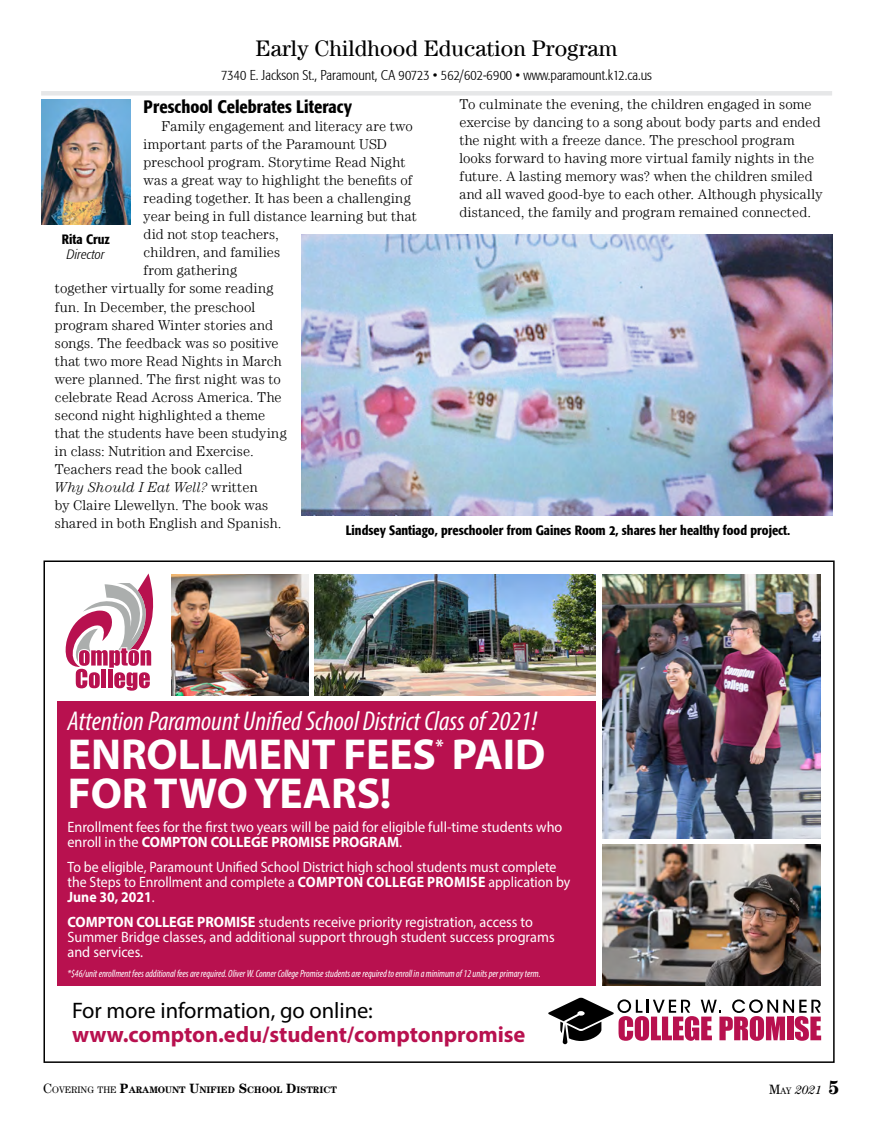
<style>
.page{position:relative;width:878px;height:1121px;background:#fff}
.page>*{position:absolute;margin:0;border:0;box-sizing:border-box;transform-origin:0 0}
.t1{font:700 43.5px "Myriad Pro";color:#fff}
.t2{font:italic condensed 27.3px "Myriad Pro";color:#fff}
.t3{font:700 22.5px "Myriad Pro";letter-spacing:-.005em;color:#b8114f}
.t4{font:22.5px "Century LT";letter-spacing:.005em;color:#000}
.t5{font:22.5px "Myriad Pro";letter-spacing:-.005em;color:#000}
.t6{font:700 18.3px "Myriad Pro";color:#fff}
.t7{font:500 condensed 18px "Formata";color:#000}
.t8{font:15px/15px "Myriad Pro";color:#fff;scale:.95 1}
.t9{font:15px/15px "Myriad Pro";color:#fff;scale:.92 1}
.t10{font:300 14.25px/18px "Century LT";letter-spacing:.01em;color:#000}
.t11{font:300 condensed 14.25px "Formata";color:#000}
.t12{font:italic 300 14.25px "Century LT";letter-spacing:.01em;color:#000}
.t13{font:500 condensed 13.5px "Formata";color:#000}
.t14{font:italic 300 condensed 13.5px "Formata";letter-spacing:.005em;color:#000}
.t15{font:italic 12px "Century LT";color:#000}
.t16{font:italic condensed 10.5px "Myriad Pro";letter-spacing:-.005em;color:#fff;scale:.95 1}
.t17{font:700 9.45px "Century LT";color:#000}
.s1{font-style:normal}
.s2{font-weight:700}
.s3{font-weight:400;font-size:13.5px}
.s4{font-weight:400}
.s5{font-size:13.5px}
.s6{font-style:normal;font-size:13.5px}
.s7{font-style:normal;font-size:9.45px}
.s8{font-weight:700;font-style:normal;font-size:19.5px}
</style>
<div class="page">
<div style="left:57px;top:701px;width:538px;height:284px;background:#b8114f"></div>
<img style="left:602px;top:574px;width:219px;height:264px">
<img style="left:602px;top:844px;width:219px;height:141px">
<img style="left:315px;top:574px;width:280px;height:121px">
<img style="left:171px;top:574px;width:137px;height:121px">
<svg style="left:548px;top:997px;width:273px;height:47px"></svg>
<svg style="left:66px;top:573px;width:87px;height:117px"></svg>
<div style="left:41px;top:91px;width:791px;height:5px;background:#e6e7e8"></div>
<img style="left:42px;top:100px;width:88px;height:125px">
<img style="left:302px;top:235px;width:530px;height:281px">
<h3 class="t4" style="left:255px;top:35px;width:363px">Early Childhood Education Program</h3>
<p class="t11" style="left:221px;top:67px;width:432px">7340 E. Jackson St., Paramount, CA 90723 • 562/602-6900 • www.paramount.k12.ca.us</p>
<p class="t7" style="left:144px;top:96px;width:210px">Preschool Celebrates Literacy</p>
<p class="t10" style="left:162px;top:117px;width:253px">Family engagement and literacy are two</p>
<p class="t10" style="left:144px;top:135px;width:245px">important parts of the Paramount USD</p>
<p class="t10" style="left:144px;top:153px;width:263px">preschool program. Storytime Read Night</p>
<p class="t10" style="left:144px;top:171px;width:270px">was a great way to highlight the benefits of</p>
<p class="t10" style="left:144px;top:189px;width:269px">reading together. It has been a challenging</p>
<p class="t10" style="left:144px;top:207px;width:275px">year being in full distance learning but that</p>
<p class="t10" style="left:144px;top:225px;width:137px">did not stop teachers,</p>
<p class="t10" style="left:143px;top:243px;width:138px">children, and families</p>
<p class="t10" style="left:143px;top:261px;width:95px">from gathering</p>
<p class="t10" style="left:55px;top:279px;width:220px">together virtually for some reading</p>
<p class="t10" style="left:55px;top:297px;width:202px">fun. In December, the preschool</p>
<p class="t10" style="left:55px;top:315px;width:220px">program shared Winter stories and</p>
<p class="t10" style="left:55px;top:333px;width:225px">songs. The feedback was so positive</p>
<p class="t10" style="left:55px;top:351px;width:228px">that two more Read Nights in March</p>
<p class="t10" style="left:55px;top:369px;width:228px">were planned. The first night was to</p>
<p class="t10" style="left:55px;top:387px;width:228px">celebrate Read Across America. The</p>
<p class="t10" style="left:55px;top:405px;width:212px">second night highlighted a theme</p>
<p class="t10" style="left:55px;top:423px;width:233px">that the students have been studying</p>
<p class="t10" style="left:55px;top:441px;width:200px">in class: Nutrition and Exercise.</p>
<p class="t10" style="left:55px;top:459px;width:189px">Teachers read the book called</p>
<p class="t12" style="left:55px;top:478px;width:204px">Why Should I Eat Well? <span class="s1">written</span></p>
<p class="t10" style="left:55px;top:495px;width:215px">by Claire Llewellyn. The book was</p>
<p class="t10" style="left:55px;top:513px;width:228px">shared in both English and Spanish.</p>
<p class="t10" style="left:459px;top:95px;width:364px">To culminate the evening, the children engaged in some exercise by dancing to a song about body parts and ended the night with a freeze dance. The preschool program looks forward to having more virtual family nights in the future. A lasting memory was? when the children smiled and all waved good-bye to each other. Although physically distanced, the family and program remained connected.</p>
<p class="t13" style="left:62px;top:231px;width:50px">Rita Cruz</p>
<p class="t14" style="left:67px;top:246px;width:39px">Director</p>
<p class="t13" style="left:346px;top:521px;width:446px">Lindsey Santiago, preschooler from Gaines Room 2, shares her healthy food project.</p>
<h2 class="t2" style="left:67px;top:704px;width:471px">Attention Paramount Unified School District Class of 2021!</h2>
<h1 class="t1" style="left:68px;top:726px;width:479px">ENROLLMENT FEES PAID</h1>
<p class="t6" style="left:435px;top:734px;width:10px">*</p>
<h1 class="t1" style="left:68px;top:765px;width:325px">FOR TWO YEARS!</h1>
<p class="t8" style="left:67px;top:819px;width:522px">Enrollment fees for the first two years will be paid for eligible full-time students who enroll in the <span class="s2">COMPTON COLLEGE PROMISE PROGRAM</span>.</p>
<p class="t9" style="left:67px;top:859px;width:548px">To be eligible, Paramount Unified School District high school students must complete the Steps to Enrollment and complete a <span class="s2">COMPTON COLLEGE PROMISE</span> application by<br><span class="s2">June 30, 2021</span>.</p>
<p class="t8" style="left:67px;top:913px;width:514px"><span class="s2">COMPTON COLLEGE PROMISE</span> students receive priority registration, access to<br>Summer Bridge classes, and additional support through student success programs and services.</p>
<p class="t16" style="left:67px;top:967px;width:499px">*$46/unit enrollment fees additional fees are required. Oliver W. Conner College Promise students are required to enroll in a minimum of 12 units per primary term.</p>
<h3 class="t5" style="left:72px;top:996px;width:302px">For more information, go online:</h3>
<h3 class="t3" style="left:72px;top:1019px;width:455px">www.compton.edu/student/comptonpromise</h3>
<p class="t17" style="left:43px;top:1084px;width:295px"><span class="s3">C</span><span class="s4">OVERING THE</span> <span class="s5">P</span>ARAMOUNT <span class="s5">U</span>NIFIED <span class="s5">S</span>CHOOL <span class="s5">D</span>ISTRICT</p>
<p class="t15" style="left:769px;top:1082px;width:72px"><span class="s6">M</span><span class="s7">AY</span> 2021 <span class="s8">5</span></p>
</div>
